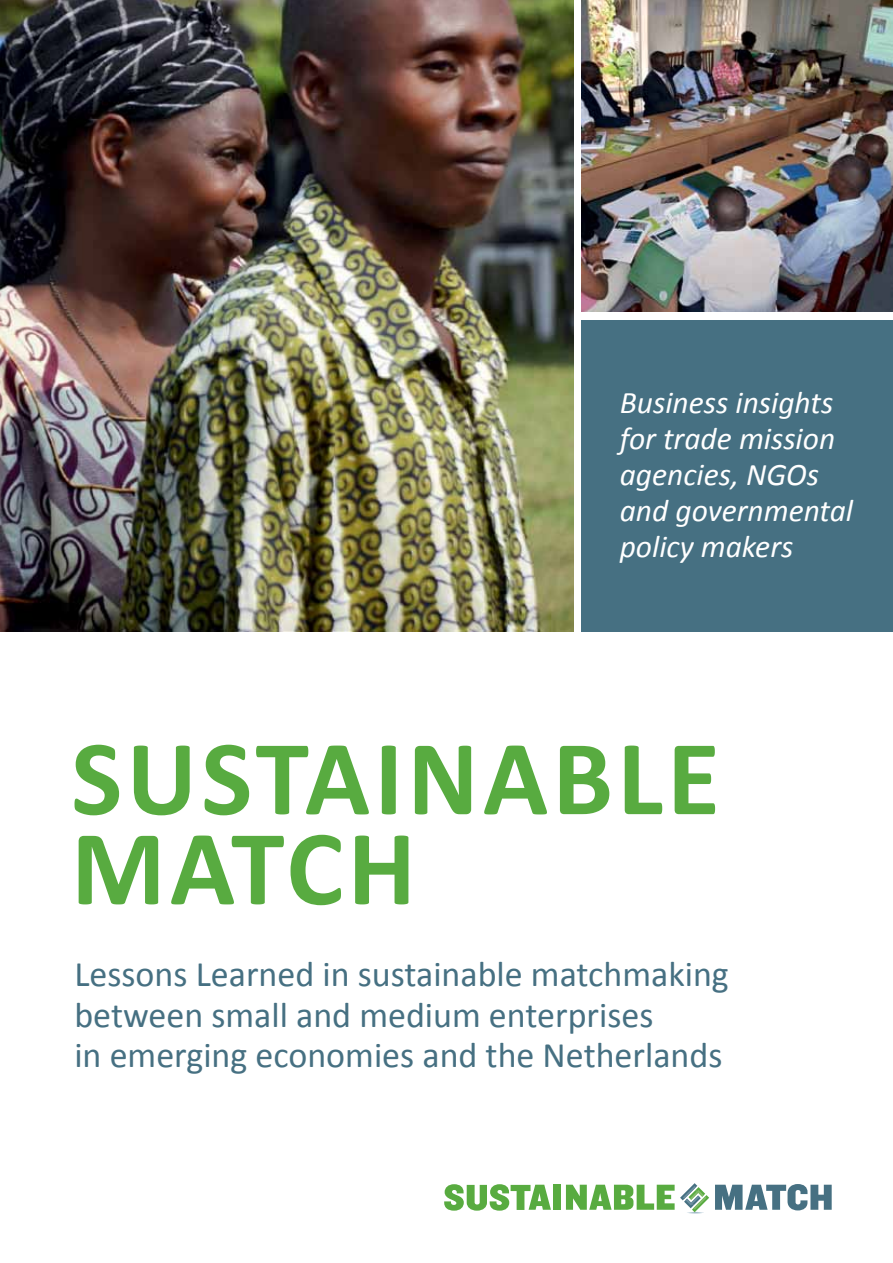
<style>
.page{position:relative;width:893px;height:1263px;background:#fff}
.page>*{position:absolute;margin:0;border:0;box-sizing:border-box;transform-origin:0 0}
.t1{font:700 108px/90px "Calibri";letter-spacing:.04em;color:#58ab40}
.t2{font:36px/40.5px "Calibri";color:#467082}
.t3{font:italic 31.5px/36px "Calibri";color:#fff}
</style>
<div class="page">
<div style="left:581px;top:320px;width:312px;height:311px;background:#467082"></div>
<img style="left:0;top:0;width:573px;height:631px">
<svg style="left:444px;top:1184px;width:107px;height:27px"></svg>
<div style="left:553px;top:1185px;width:8px;height:25px;background:#58ab40"></div>
<svg style="left:715px;top:1184px;width:117px;height:26px"></svg>
<svg style="left:566px;top:1183px;width:143px;height:31px"></svg>
<img style="left:581px;top:0;width:312px;height:311px">
<p class="t3" style="left:620px;top:383px;width:235px">Business insights for trade mission agencies, NGOs and governmental policy makers</p>
<h1 class="t1" style="left:71px;top:733px;width:650px">SUSTAINABLE<br>MATCH</h1>
<p class="t2" style="left:74px;top:954px;width:656px">Lessons Learned in sustainable matchmaking between small and medium enterprises<br>in emerging economies and the Netherlands</p>
</div>
